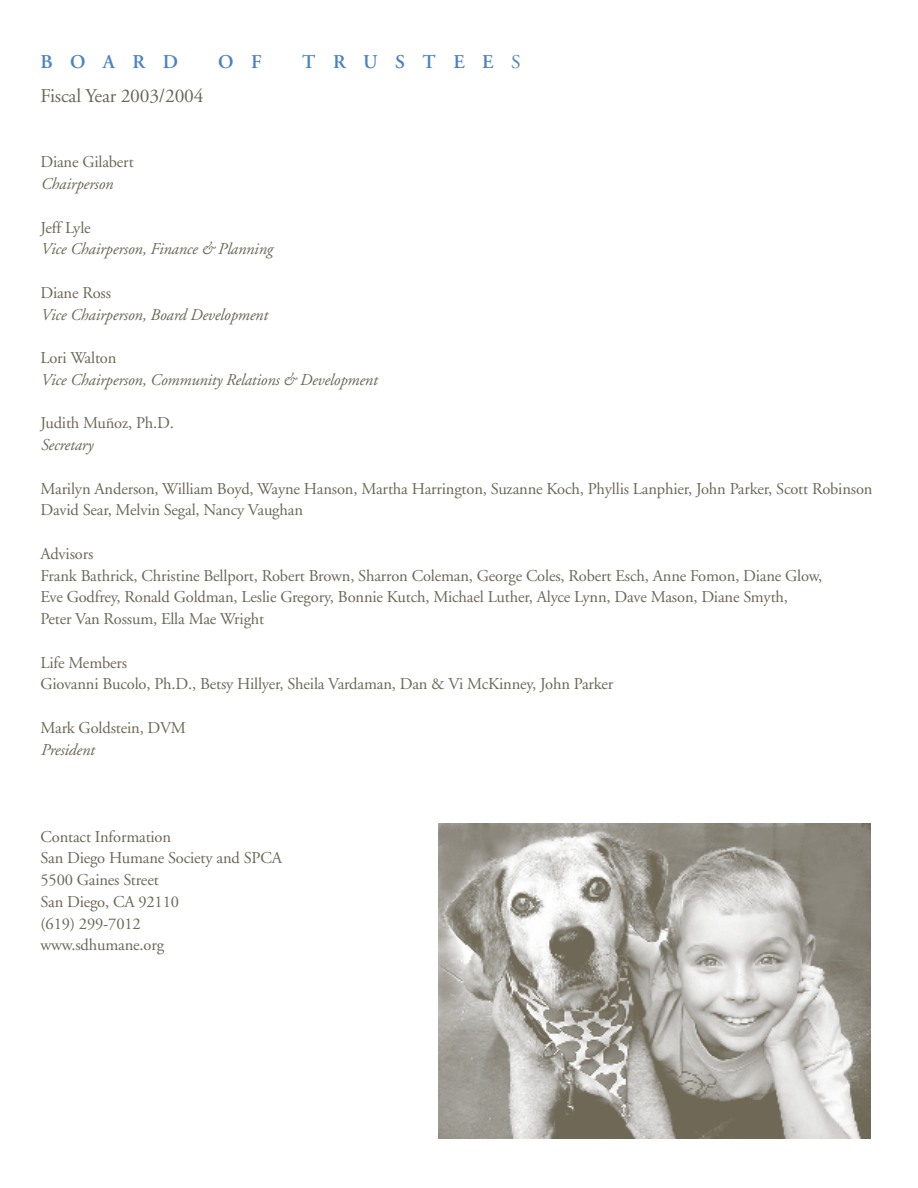
<style>
.page{position:relative;width:918px;height:1188px;background:#fff}
.page>*{position:absolute;margin:0;border:0;box-sizing:border-box;transform-origin:0 0}
.body_copy{font:19.5px "Adobe Garamond";letter-spacing:-.01em;color:#6b6857}
.body_copy-2{font:600 19.5px "Adobe Garamond";letter-spacing:.9em;color:#4b82c6}
.body_copy-3{font:16.5px/21.8px "Adobe Garamond";letter-spacing:-.01em;color:#6b6857}
.body_copy-4{font:italic 16.5px "Adobe Garamond";letter-spacing:-.01em;color:#6b6857}
.s1{font-weight:400}
</style>
<div class="page">
<img style="left:439px;top:824px;width:432px;height:314px">
<p class="body_copy-2" style="left:40px;top:51px;width:139px">BOARD</p>
<p class="body_copy-2" style="left:218px;top:51px;width:45px">O F</p>
<p class="body_copy-2" style="left:302px;top:51px;width:220px">TRUSTEE<span class="s1">S</span></p>
<p class="body_copy" style="left:40px;top:85px;width:165px">Fiscal Year 2003/2004</p>
<p class="body_copy-3" style="left:40px;top:152px;width:95px">Diane Gilabert</p>
<p class="body_copy-4" style="left:40px;top:175px;width:74px">Chairperson</p>
<p class="body_copy-3" style="left:40px;top:217px;width:52px">Jeff Lyle</p>
<p class="body_copy-4" style="left:40px;top:240px;width:233px">Vice Chairperson, Finance &amp; Planning</p>
<p class="body_copy-3" style="left:40px;top:282px;width:72px">Diane Ross</p>
<p class="body_copy-4" style="left:40px;top:305px;width:228px">Vice Chairperson, Board Development</p>
<p class="body_copy-3" style="left:40px;top:347px;width:77px">Lori Walton</p>
<p class="body_copy-4" style="left:40px;top:371px;width:338px">Vice Chairperson, Community Relations &amp; Development</p>
<p class="body_copy-3" style="left:40px;top:413px;width:135px">Judith Muñoz, Ph.D.</p>
<p class="body_copy-4" style="left:40px;top:436px;width:54px">Secretary</p>
<p class="body_copy-3" style="left:40px;top:478px;width:834px">Marilyn Anderson, William Boyd, Wayne Hanson, Martha Harrington, Suzanne Koch, Phyllis Lanphier, John Parker, Scott Robinson<br>David Sear, Melvin Segal, Nancy Vaughan</p>
<p class="body_copy-3" style="left:40px;top:543px;width:54px">Advisors</p>
<p class="body_copy-3" style="left:40px;top:565px;width:783px">Frank Bathrick, Christine Bellport, Robert Brown, Sharron Coleman, George Coles, Robert Esch, Anne Fomon, Diane Glow,</p>
<p class="body_copy-3" style="left:40px;top:587px;width:749px">Eve Godfrey, Ronald Goldman, Leslie Gregory, Bonnie Kutch, Michael Luther, Alyce Lynn, Dave Mason, Diane Smyth,</p>
<p class="body_copy-3" style="left:40px;top:608px;width:225px">Peter Van Rossum, Ella Mae Wright</p>
<p class="body_copy-3" style="left:40px;top:652px;width:88px">Life Members</p>
<p class="body_copy-3" style="left:40px;top:674px;width:574px">Giovanni Bucolo, Ph.D., Betsy Hillyer, Sheila Vardaman, Dan &amp; Vi McKinney, John Parker</p>
<p class="body_copy-3" style="left:40px;top:717px;width:147px">Mark Goldstein, DVM</p>
<p class="body_copy-4" style="left:40px;top:740px;width:55px">President</p>
<p class="body_copy-3" style="left:40px;top:826px;width:132px">Contact Information</p>
<p class="body_copy-3" style="left:40px;top:848px;width:243px">San Diego Humane Society and SPCA</p>
<p class="body_copy-3" style="left:40px;top:869px;width:120px">5500 Gaines Street</p>
<p class="body_copy-3" style="left:40px;top:891px;width:140px">San Diego, CA 92110</p>
<p class="body_copy-3" style="left:40px;top:913px;width:102px">(619) 299-7012</p>
<p class="body_copy-3" style="left:40px;top:935px;width:125px">www.sdhumane.org</p>
</div>
